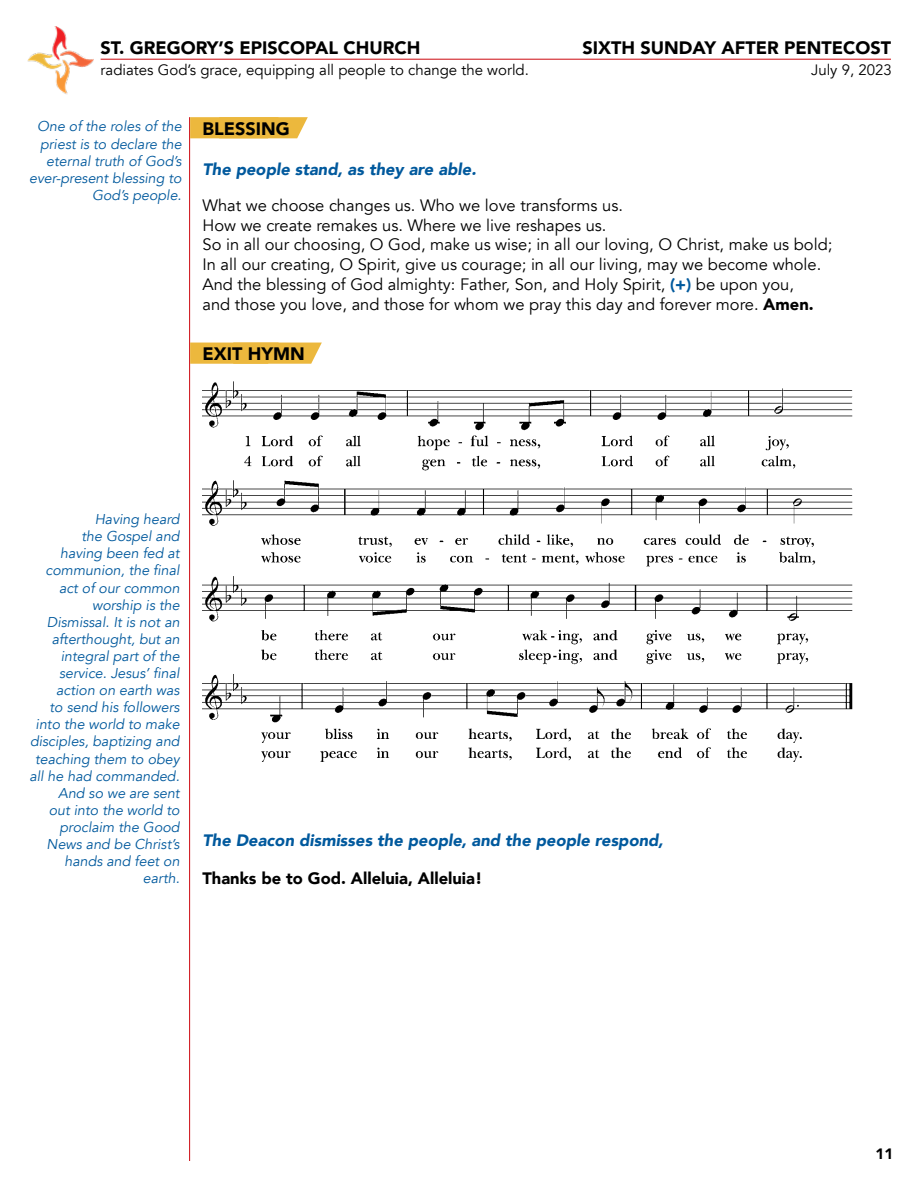
<style>
.page{position:relative;width:918px;height:1188px;background:#fff}
.page>*{position:absolute;margin:0;border:0;box-sizing:border-box;transform-origin:0 0}
.t1{font:900 18px "Avenir";color:#000}
.t2{font:16.5px/19.8px "Avenir";color:#000}
.t3{font:italic 900 16.5px "Avenir";color:#00599d}
.t4{font:900 16.5px "Avenir";color:#000}
.t5{font:15px "Avenir";color:#000}
.t6{font:900 15px "Avenir";color:#000}
.t7{font:italic 14.25px/17.1px "Avenir";color:#00599d;text-align:right}
.s1{font-weight:900;color:#00599d}
.s2{font-weight:900}
</style>
<div class="page">
<hr style="left:101px;top:59px;width:790px;height:1px;background:#d2232a">
<img style="left:27px;top:27px;width:89px;height:68px">
<hr style="left:189px;top:117px;width:1px;height:1044px;background:#d2232a">
<svg style="left:190px;top:117px;width:118px;height:21px;background:#ecbb46"></svg>
<svg style="left:190px;top:343px;width:132px;height:21px;background:#ecbb47"></svg>
<img style="left:202px;top:381px;width:650px;height:69px">
<img style="left:202px;top:455px;width:650px;height:92px">
<img style="left:202px;top:552px;width:650px;height:93px">
<img style="left:202px;top:649px;width:650px;height:113px">
<p class="t1" style="left:101px;top:33px;width:321px">ST. GREGORY’S EPISCOPAL CHURCH</p>
<p class="t5" style="left:101px;top:61px;width:430px">radiates God’s grace, equipping all people to change the world.</p>
<p class="t1" style="left:582px;top:33px;width:310px">SIXTH SUNDAY AFTER PENTECOST</p>
<p class="t5" style="left:811px;top:61px;width:82px">July 9, 2023</p>
<p class="t7" style="left:29px;top:118px;width:154px">One of the roles of the priest is to declare the eternal truth of God’s ever-present blessing to<br>God’s people.</p>
<p class="t1" style="left:202px;top:113px;width:89px">BLESSING</p>
<p class="t3" style="left:202px;top:155px;width:275px">The people stand, as they are able.</p>
<p class="t2" style="left:202px;top:196px;width:631px">What we choose changes us. Who we love transforms us.<br>How we create remakes us. Where we live reshapes us.<br>So in all our choosing, O God, make us wise; in all our loving, O Christ, make us bold; In all our creating, O Spirit, give us courage; in all our living, may we become whole.<br>And the blessing of God almighty: Father, Son, and Holy Spirit, <span class="s1">(+)</span> be upon you,<br>and those you love, and those for whom we pray this day and forever more. <span class="s2">Amen.</span></p>
<p class="t1" style="left:202px;top:338px;width:104px">EXIT HYMN</p>
<p class="t7" style="left:29px;top:511px;width:152px">Having heard<br>the Gospel and<br>having been fed at communion, the final act of our common worship is the<br>Dismissal. It is not an afterthought, but an integral part of the service. Jesus’ final action on earth was<br>to send his followers into the world to make disciples, baptizing and teaching them to obey all he had commanded.<br>And so we are sent<br>out into the world to proclaim the Good<br>News and be Christ’s hands and feet on earth.</p>
<p class="t3" style="left:202px;top:827px;width:463px">The Deacon dismisses the people, and the people respond,</p>
<p class="t4" style="left:202px;top:864px;width:281px">Thanks be to God. Alleluia, Alleluia!</p>
<p class="t6" style="left:876px;top:1141px;width:19px">11</p>
</div>
